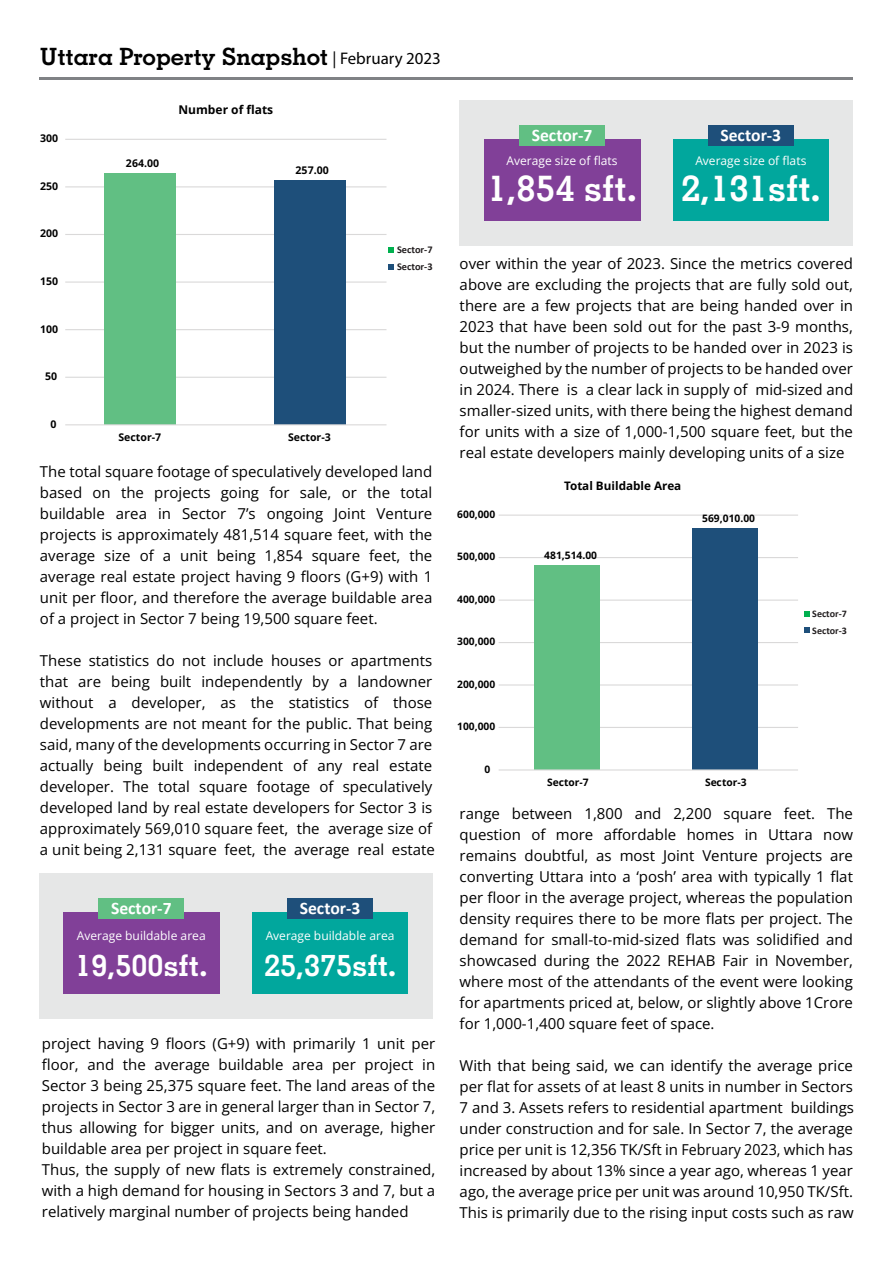
<style>
.page{position:relative;width:893px;height:1263px;background:#fff}
.page>*{position:absolute;margin:0;border:0;box-sizing:border-box;transform-origin:0 0}
.t1{font:700 36px "Geometric Slab 703 BT";color:#fff}
.t2{font:700 30px "Geometric Slab 703 BT";color:#fff}
.t3{font:700 23.85px "Geometric Slab 703 BT";color:#010101}
.t4{font:700 17.7px "Calibri";color:#fff}
.t5{font:15px/21px "Open Sans";color:#010101;text-align:justify}
.t6{font:12.15px "Open Sans";color:#fff}
.t7{font:700 12px "Open Sans";color:#010101}
.t8{font:700 11.7px "Open Sans";color:#010101}
.t9{font:700 10.5px "Open Sans";letter-spacing:.005em;color:#010101}
.t10{font:700 10.35px/17px "Calibri";color:#231f20}
.t11{font:700 10.2px "Open Sans";letter-spacing:.005em;color:#010101}
.t12{font:700 10.05px/16.5px "Calibri";color:#231f20}
.s1{font-family:"Myriad Pro";font-weight:400;font-size:16.8px}
.s2{font-size:12px}
</style>
<div class="page">
<hr style="left:40px;top:77px;width:813px;height:2px;background:#808285">
<div style="left:460px;top:100px;width:393px;height:146px;background:#e6e7e7"></div>
<div style="left:484px;top:140px;width:156px;height:81px;background:#814098"></div>
<div style="left:519px;top:125px;width:86px;height:20px;background:#61bf83"></div>
<div style="left:673px;top:140px;width:156px;height:81px;background:#01a79d"></div>
<div style="left:708px;top:125px;width:85px;height:20px;background:#1e4f7a"></div>
<div style="left:39px;top:873px;width:393px;height:146px;background:#e6e7e7"></div>
<div style="left:63px;top:913px;width:156px;height:81px;background:#814098"></div>
<div style="left:99px;top:898px;width:85px;height:21px;background:#61bf83"></div>
<div style="left:252px;top:913px;width:156px;height:81px;background:#01a79d"></div>
<div style="left:287px;top:898px;width:86px;height:21px;background:#1e4f7a"></div>
<hr style="left:499px;top:515px;width:299px;height:1px;background:#dad9d9">
<hr style="left:499px;top:557px;width:299px;height:1px;background:#dad9d9">
<hr style="left:499px;top:599px;width:299px;height:2px;background:#dad9d9">
<hr style="left:499px;top:642px;width:299px;height:1px;background:#dad9d9">
<hr style="left:499px;top:684px;width:299px;height:1px;background:#dad9d9">
<hr style="left:499px;top:727px;width:299px;height:1px;background:#dad9d9">
<div style="left:692px;top:528px;width:65px;height:242px;background:#1e4f7a"></div>
<div style="left:534px;top:565px;width:65px;height:205px;background:#61bf83"></div>
<hr style="left:499px;top:769px;width:299px;height:1px;background:#dad9d9">
<svg style="left:804px;top:611px;width:5px;height:5px"></svg>
<svg style="left:804px;top:628px;width:5px;height:5px"></svg>
<hr style="left:65px;top:139px;width:321px;height:1px;background:#dad9d9">
<hr style="left:65px;top:186px;width:321px;height:1px;background:#dad9d9">
<hr style="left:65px;top:234px;width:321px;height:1px;background:#dad9d9">
<hr style="left:65px;top:281px;width:321px;height:2px;background:#dad9d9">
<hr style="left:65px;top:329px;width:321px;height:1px;background:#dad9d9">
<hr style="left:65px;top:377px;width:321px;height:1px;background:#dad9d9">
<div style="left:274px;top:180px;width:72px;height:245px;background:#1e4f7a"></div>
<div style="left:105px;top:174px;width:71px;height:251px;background:#61bf83"></div>
<hr style="left:65px;top:424px;width:321px;height:1px;background:#dad9d9">
<svg style="left:388px;top:247px;width:6px;height:6px"></svg>
<svg style="left:388px;top:264px;width:6px;height:6px"></svg>
<h3 class="t3" style="left:40px;top:42px;width:402px">Uttara Property Snapshot <span class="s1">| February 2023</span></h3>
<p class="t9" style="left:40px;top:131px;width:20px">300</p>
<p class="t9" style="left:40px;top:179px;width:20px">250</p>
<p class="t9" style="left:40px;top:226px;width:20px">200</p>
<p class="t9" style="left:40px;top:274px;width:20px">150</p>
<p class="t9" style="left:40px;top:322px;width:20px">100</p>
<p class="t9" style="left:45px;top:369px;width:14px">50</p>
<p class="t9" style="left:50px;top:417px;width:8px">0</p>
<p class="t9" style="left:126px;top:156px;width:35px">264.00</p>
<p class="t7" style="left:178px;top:101px;width:96px">Number of flats</p>
<p class="t9" style="left:296px;top:163px;width:35px">257.00</p>
<p class="t9" style="left:118px;top:430px;width:44px">Sector-7</p>
<p class="t9" style="left:288px;top:430px;width:44px">Sector-3</p>
<p class="t10" style="left:397px;top:241px;width:37px">Sector-7<br>Sector-3</p>
<p class="t5" style="left:40px;top:460px;width:394px">The total square footage of speculatively developed land based on the projects going for sale, or the total buildable area in Sector 7’s ongoing Joint Venture projects is approximately 481,514 square feet, with the average size of a unit being 1,854 square feet, the average real estate project having 9 floors (G+9) with 1 unit per floor, and therefore the average buildable area of a project in Sector 7 being 19,500 square feet.</p>
<p class="t5" style="left:40px;top:649px;width:396px;text-align:left">These statistics do not include houses or apartments that are being built independently by a landowner without a developer, as the statistics of those developments are not meant for the public. That being said, many of the developments occurring in Sector 7 are actually being built independent of any real estate developer. The total square footage of speculatively developed land by real estate developers for Sector 3 is approximately 569,010 square feet, the average size of a unit being 2,131 square feet, the average real estate</p>
<p class="t4" style="left:111px;top:895px;width:62px">Sector-7</p>
<p class="t6" style="left:77px;top:927px;width:130px"><span class="s2">Average</span> buildable area</p>
<h2 class="t2" style="left:75px;top:947px;width:134px">19,500sft.</h2>
<p class="t4" style="left:300px;top:895px;width:62px">Sector-3</p>
<p class="t6" style="left:266px;top:927px;width:130px"><span class="s2">Average</span> buildable area</p>
<h2 class="t2" style="left:264px;top:947px;width:134px">25,375sft.</h2>
<p class="t5" style="left:42px;top:1032px;width:395px;text-align:left">project having 9 floors (G+9) with primarily 1 unit per floor, and the average buildable area per project in Sector 3 being 25,375 square feet. The land areas of the projects in Sector 3 are in general larger than in Sector 7, thus allowing for bigger units, and on average, higher buildable area per project in square feet.<br>Thus, the supply of new flats is extremely constrained, with a high demand for housing in Sectors 3 and 7, but a relatively marginal number of projects being handed</p>
<p class="t4" style="left:532px;top:122px;width:62px">Sector-7</p>
<p class="t6" style="left:507px;top:152px;width:113px"><span class="s2">Average</span> size of flats</p>
<h1 class="t1" style="left:488px;top:166px;width:150px">1,854 sft.</h1>
<p class="t4" style="left:720px;top:122px;width:62px">Sector-3</p>
<p class="t6" style="left:695px;top:152px;width:113px"><span class="s2">Average</span> size of flats</p>
<h1 class="t1" style="left:681px;top:166px;width:141px">2,131sft.</h1>
<p class="t5" style="left:460px;top:253px;width:395px">over within the year of 2023. Since the metrics covered above are excluding the projects that are fully sold out, there are a few projects that are being handed over in 2023 that have been sold out for the past 3-9 months, but the number of projects to be handed over in 2023 is outweighed by the number of projects to be handed over in 2024. There is a clear lack in supply of mid-sized and smaller-sized units, with there being the highest demand for units with a size of 1,000-1,500 square feet, but the real estate developers mainly developing units of a size</p>
<p class="t11" style="left:457px;top:507px;width:40px">600,000</p>
<p class="t11" style="left:457px;top:550px;width:40px">500,000</p>
<p class="t11" style="left:457px;top:592px;width:40px">400,000</p>
<p class="t11" style="left:457px;top:635px;width:40px">300,000</p>
<p class="t11" style="left:457px;top:677px;width:40px">200,000</p>
<p class="t11" style="left:457px;top:720px;width:40px">100,000</p>
<p class="t11" style="left:485px;top:762px;width:7px">0</p>
<p class="t8" style="left:564px;top:477px;width:119px">Total Buildable Area</p>
<p class="t11" style="left:544px;top:548px;width:54px">481,514.00</p>
<p class="t11" style="left:702px;top:511px;width:54px">569,010.00</p>
<p class="t11" style="left:547px;top:775px;width:43px">Sector-7</p>
<p class="t11" style="left:705px;top:775px;width:43px">Sector-3</p>
<p class="t12" style="left:812px;top:605px;width:36px">Sector-7<br>Sector-3</p>
<p class="t5" style="left:460px;top:802px;width:395px">range between 1,800 and 2,200 square feet. The question of more affordable homes in Uttara now remains doubtful, as most Joint Venture projects are converting Uttara into a ‘posh’ area with typically 1 flat per floor in the average project, whereas the population density requires there to be more flats per project. The demand for small-to-mid-sized flats was solidified and showcased during the 2022 REHAB Fair in November, where most of the attendants of the event were looking for apartments priced at, below, or slightly above 1Crore for 1,000-1,400 square feet of space.</p>
<p class="t5" style="left:460px;top:1054px;width:396px">With that being said, we can identify the average price per flat for assets of at least 8 units in number in Sectors 7 and 3. Assets refers to residential apartment buildings under construction and for sale. In Sector 7, the average price per unit is 12,356 TK/Sft in February 2023, which has increased by about 13% since a year ago, whereas 1 year ago, the average price per unit was around 10,950 TK/Sft.<br>This is primarily due to the rising input costs such as raw</p>
</div>
